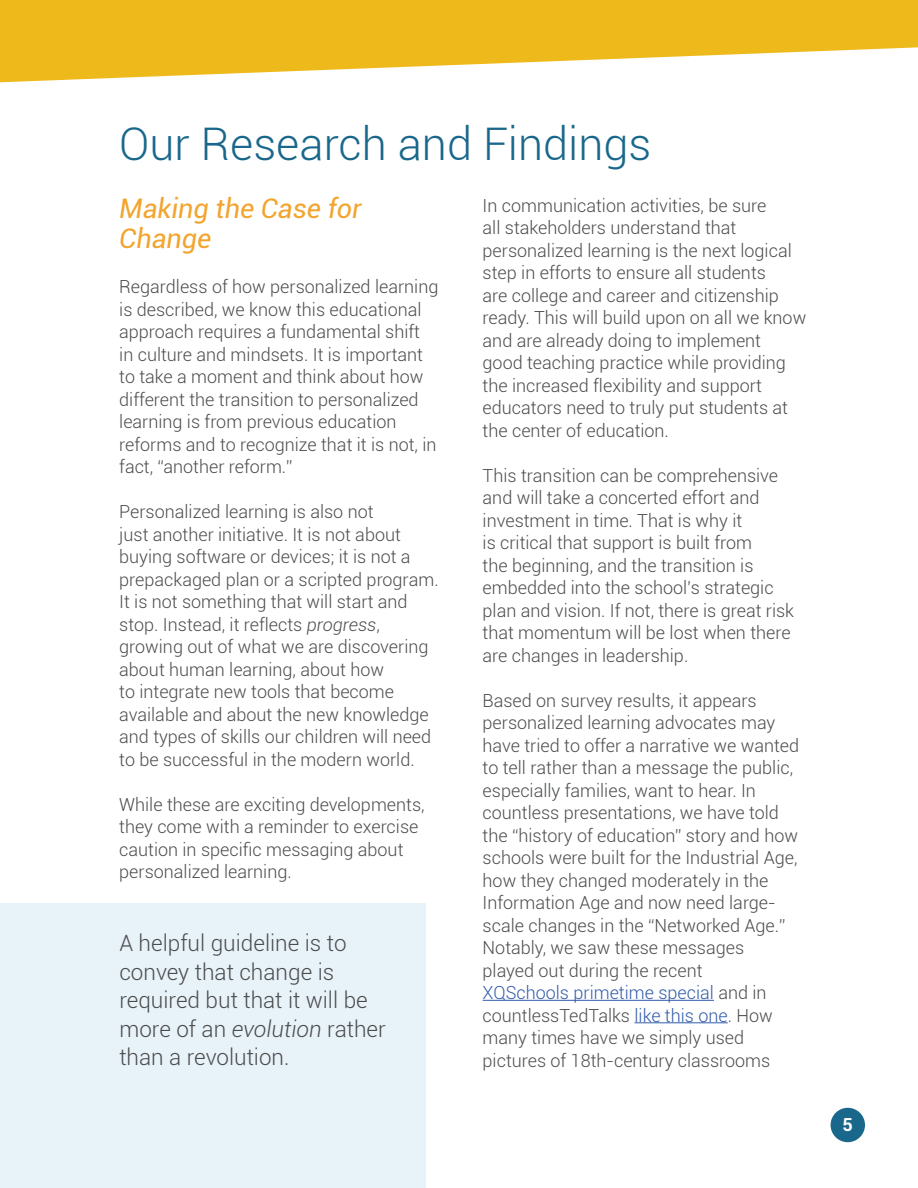
<style>
.page{position:relative;width:918px;height:1188px;background:#fff}
.page>*{position:absolute;margin:0;border:0;box-sizing:border-box;transform-origin:0 0}
.t1{font:300 45px "Roboto";color:#19678b}
.t2{font:italic 27px/30px "Roboto";color:#f3a42d}
.t3{font:300 22.5px/28.5px "Roboto";color:#4b4c4d}
.t4{font:300 18px/22.5px "Roboto";color:#4b4c4d}
.t5{font:700 18px "Roboto";color:#fff}
.s1{font-style:italic}
.s2{color:#325caa}
</style>
<div class="page">
<svg style="left:0;top:0;width:918px;height:82px;fill:#eeb91b"></svg>
<div style="left:831px;top:1108px;width:34px;height:34px;background:#19678b;border-radius:50%"></div>
<hr style="left:483px;top:1000px;width:231px;height:1px;background:#325caa">
<hr style="left:635px;top:1022px;width:93px;height:1px;background:#325caa">
<div style="left:0;top:904px;width:426px;height:284px;background:#e8f3f9"></div>
<h1 class="t1" style="left:119px;top:113px;width:534px">Our Research and Findings</h1>
<h2 class="t2" style="left:119px;top:193px;width:244px">Making the Case for<br>Change</h2>
<p class="t4" style="left:119px;top:275px;width:321px">Regardless of how personalized learning is described, we know this educational approach requires a fundamental shift in culture and mindsets. It is important to take a moment and think about how different the transition to personalized learning is from previous education reforms and to recognize that it is not, in fact, “another reform.”</p>
<p class="t4" style="left:119px;top:500px;width:321px">Personalized learning is also not<br>just another initiative. It is not about buying software or devices; it is not a prepackaged plan or a scripted program.<br>It is not something that will start and stop. Instead, it reflects <span class="s1">progress</span>, growing out of what we are discovering about human learning, about how<br>to integrate new tools that become available and about the new knowledge and types of skills our children will need to be successful in the modern world.</p>
<p class="t4" style="left:119px;top:793px;width:307px">While these are exciting developments, they come with a reminder to exercise caution in specific messaging about personalized learning.</p>
<p class="t3" style="left:119px;top:928px;width:268px">A helpful guideline is to convey that change is required but that it will be more of an <span class="s1">evolution</span> rather than a revolution.</p>
<p class="t4" style="left:483px;top:193px;width:325px">In communication activities, be sure<br>all stakeholders understand that personalized learning is the next logical step in efforts to ensure all students<br>are college and career and citizenship ready. This will build upon on all we know and are already doing to implement<br>good teaching practice while providing the increased flexibility and support educators need to truly put students at the center of education.</p>
<p class="t4" style="left:483px;top:463px;width:313px">This transition can be comprehensive and will take a concerted effort and investment in time. That is why it<br>is critical that support is built from<br>the beginning, and the transition is embedded into the school’s strategic plan and vision. If not, there is great risk that momentum will be lost when there are changes in leadership.</p>
<p class="t4" style="left:483px;top:688px;width:318px">Based on survey results, it appears personalized learning advocates may have tried to offer a narrative we wanted to tell rather than a message the public, especially families, want to hear. In countless presentations, we have told the “history of education” story and how schools were built for the Industrial Age, how they changed moderately in the Information Age and now need large&shy;scale changes in the “Networked Age.” Notably, we saw these messages played out during the recent<br><span class="s2">XQSchools primetime special</span> and in countlessTedTalks <span class="s2">like this one</span>. How many times have we simply used pictures of 18th-century classrooms</p>
<p class="t5" style="left:843px;top:1112px;width:12px">5</p>
</div>
